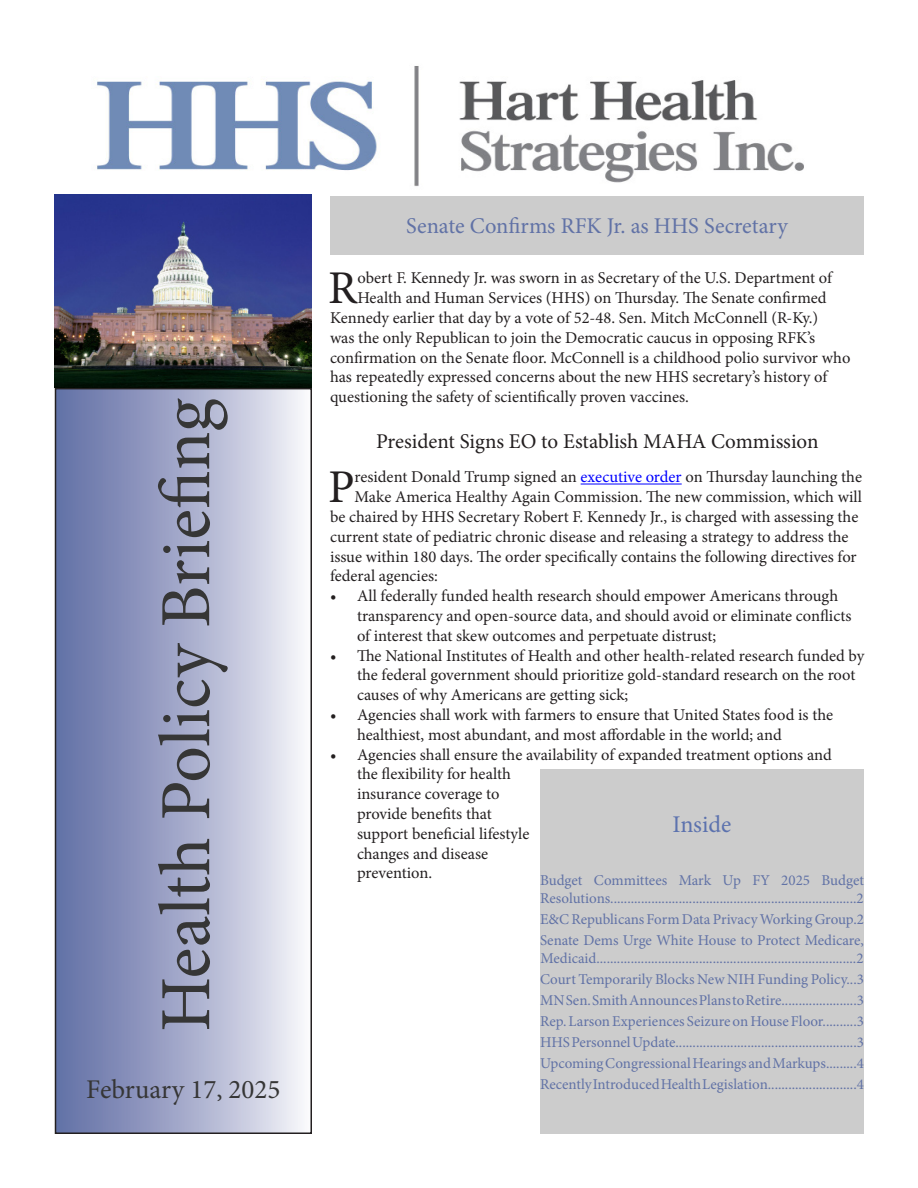
<style>
.page{position:relative;width:918px;height:1188px;background:#fff}
.page>*{position:absolute;margin:0;border:0;box-sizing:border-box;transform-origin:0 0}
.t1{font:72px "Minion Pro";color:#363636}
.t2{font:46.95px "Minion Pro";color:#231f20}
.t3{font:27px "Minion Pro";color:#363636}
.t4{font:24px "Minion Pro";color:#5c72ae}
.t5{font:22.5px "Minion Pro";color:#6172a6}
.t6{font:21px "Minion Pro";color:#231f20}
.t7{font:16.5px/19.8px "Minion Pro";color:#231f20}
.t8{font:15px/18px "Minion Pro";color:#6172a6}
.s1{color:#00f}
</style>
<div class="page">
<div style="left:56px;top:389px;width:255px;height:744px;background:linear-gradient(to right,#5d6aa2,#f4f3f8)"></div>
<div style="left:55px;top:388px;width:257px;height:746px;border:2px solid #231f20"></div>
<div style="left:540px;top:770px;width:324px;height:364px;background:#ccc"></div>
<img style="left:97px;top:66px;width:707px;height:121px">
<div style="left:330px;top:196px;width:534px;height:58px;background:#ccc"></div>
<img style="left:54px;top:194px;width:258px;height:194px">
<hr style="left:581px;top:484px;width:101px;height:1px;background:#00f">
<p class="t1" style="left:138px;top:1032px;width:635px;rotate:-90deg">Health Policy Briefing</p>
<p class="t3" style="left:86px;top:1071px;width:196px">February 17, 2025</p>
<p class="t5" style="left:406px;top:211px;width:383px">Senate Confirms RFK Jr. as HHS Secretary</p>
<p class="t2" style="left:328px;top:257px;width:31px">R</p>
<p class="t7" style="left:357px;top:268px;width:476px">obert F. Kennedy Jr. was sworn in as Secretary of the U.S. Department of</p>
<p class="t7" style="left:357px;top:288px;width:471px">Health and Human Services (HHS) on Thursday. The Senate confirmed</p>
<p class="t7" style="left:330px;top:308px;width:490px">Kennedy earlier that day by a vote of 52-48. Sen. Mitch McConnell (R-Ky.)</p>
<p class="t7" style="left:330px;top:328px;width:487px">was the only Republican to join the Democratic caucus in opposing RFK’s</p>
<p class="t7" style="left:330px;top:348px;width:522px">confirmation on the Senate floor. McConnell is a childhood polio survivor who</p>
<p class="t7" style="left:330px;top:367px;width:499px">has repeatedly expressed concerns about the new HHS secretary’s history of</p>
<p class="t7" style="left:330px;top:387px;width:360px">questioning the safety of scientifically proven vaccines.</p>
<p class="t6" style="left:376px;top:427px;width:444px">President Signs EO to Establish MAHA Commission</p>
<p class="t2" style="left:328px;top:456px;width:28px">P</p>
<p class="t7" style="left:355px;top:467px;width:509px">resident Donald Trump signed an <span class="s1">executive order</span> on Thursday launching the</p>
<p class="t7" style="left:355px;top:487px;width:509px">Make America Healthy Again Commission. The new commission, which will</p>
<p class="t7" style="left:330px;top:507px;width:530px">be chaired by HHS Secretary Robert F. Kennedy Jr., is charged with assessing the</p>
<p class="t7" style="left:330px;top:527px;width:520px">current state of pediatric chronic disease and releasing a strategy to address the</p>
<p class="t7" style="left:330px;top:546px;width:528px">issue within 180 days. The order specifically contains the following directives for</p>
<p class="t7" style="left:330px;top:566px;width:109px">federal agencies:</p>
<p class="t7" style="left:357px;top:586px;width:496px;text-indent:-27px">• All federally funded health research should empower Americans through transparency and open-source data, and should avoid or eliminate conflicts of interest that skew outcomes and perpetuate distrust;</p>
<p class="t7" style="left:357px;top:645px;width:509px;text-indent:-27px">• The National Institutes of Health and other health-related research funded by the federal government should prioritize gold-standard research on the root causes of why Americans are getting sick;</p>
<p class="t7" style="left:357px;top:705px;width:478px;text-indent:-27px">• Agencies shall work with farmers to ensure that United States food is the healthiest, most abundant, and most affordable in the world; and</p>
<p class="t7" style="left:357px;top:744px;width:476px;text-indent:-27px">• Agencies shall ensure the availability of expanded treatment options and the flexibility for health<br>insurance coverage to<br>provide benefits that<br>support beneficial lifestyle<br>changes and disease<br>prevention.</p>
<p class="t4" style="left:673px;top:808px;width:60px">Inside</p>
<p class="t8" style="left:540px;top:871px;width:325px">Budget Committees Mark Up FY 2025 Budget<br>Resolutions........................................................................2</p>
<p class="t8" style="left:540px;top:910px;width:325px">E&amp;C Republicans Form Data Privacy Working Group.2</p>
<p class="t8" style="left:540px;top:931px;width:325px">Senate Dems Urge White House to Protect Medicare,<br>Medicaid............................................................................2</p>
<p class="t8" style="left:540px;top:970px;width:326px">Court Temporarily Blocks New NIH Funding Policy...3</p>
<p class="t8" style="left:540px;top:991px;width:326px">MN Sen. Smith Announces Plans to Retire......................3</p>
<p class="t8" style="left:540px;top:1012px;width:325px">Rep. Larson Experiences Seizure on House Floor..........3</p>
<p class="t8" style="left:540px;top:1033px;width:326px">HHS Personnel Update.....................................................3</p>
<p class="t8" style="left:540px;top:1054px;width:325px">Upcoming Congressional Hearings and Markups.........4</p>
<p class="t8" style="left:540px;top:1075px;width:325px">Recently Introduced Health Legislation..........................4</p>
</div>
